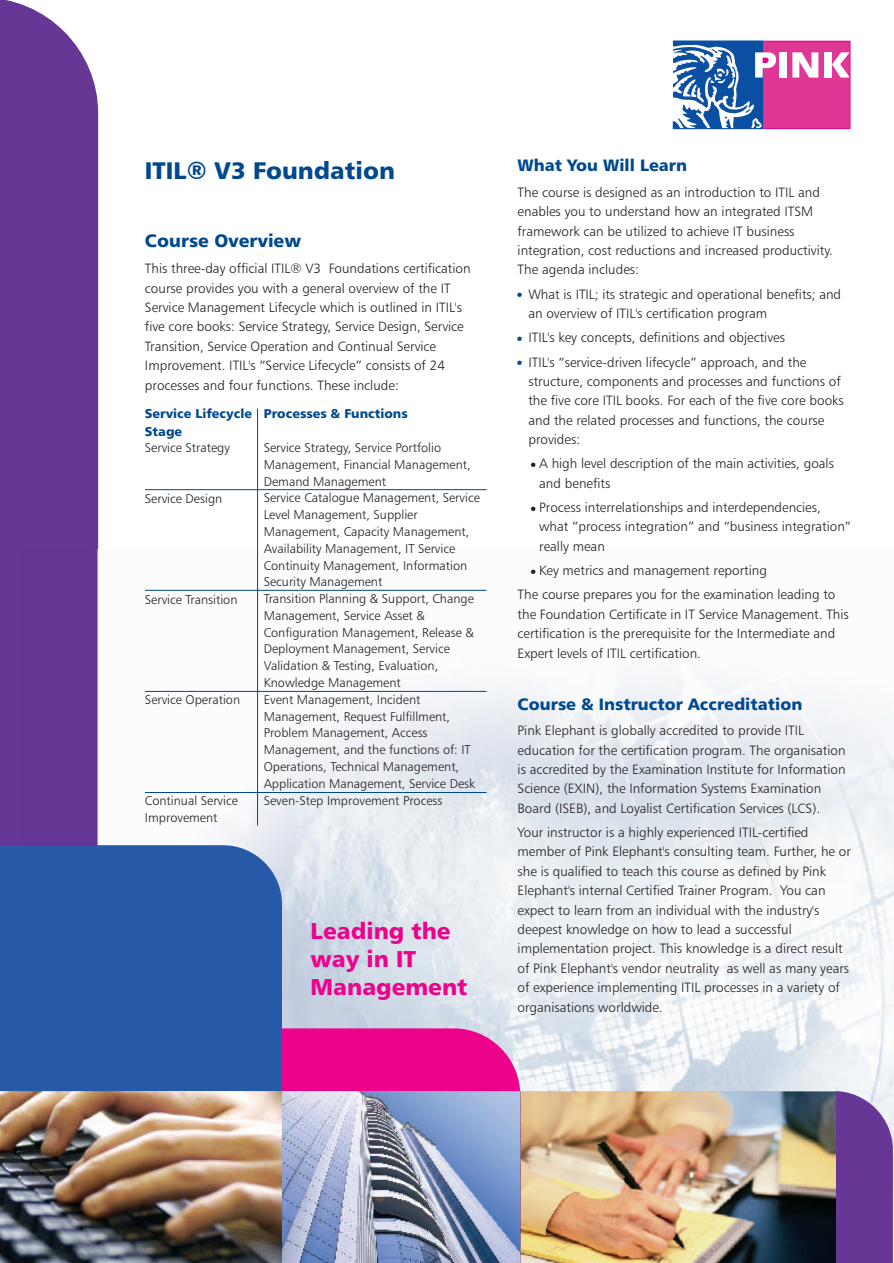
<style>
.page{position:relative;width:894px;height:1263px;background:#fff}
.page>*{position:absolute;margin:0;border:0;box-sizing:border-box;transform-origin:0 0}
.t1{font:24px "Humnst 777 Blk BT";color:#01498e}
.t2{font:22.95px/28.2px "Humnst 777 Blk BT";color:#ed028c}
.t3{font:18px "Humnst 777 Blk BT";color:#01498e}
.t4{font:16.5px "Humnst 777 Blk BT";color:#01498e}
.t5{font:13.5px/19.4px "Humnst 777 Lt BT";color:#231f20}
.t6{font:12.75px/16.8px "Humnst 777 Lt BT";color:#231f20}
.t7{font:12.75px/17.2px "Humnst 777 Blk BT";color:#01498e}
</style>
<div class="page">
<div style="left:0;top:0;width:98px;height:845px;background:#673796"></div>
<img style="left:21px;top:550px;width:873px;height:663px">
<div style="left:763px;top:42px;width:87px;height:87px;background:#e03796"></div>
<div style="left:779px;top:52px;width:8px;height:26px;background:#fff"></div>
<svg style="left:792px;top:52px;width:26px;height:26px"></svg>
<div style="left:824px;top:52px;width:8px;height:26px;background:#fff"></div>
<svg style="left:832px;top:52px;width:16px;height:26px"></svg>
<svg style="left:672px;top:40px;width:104px;height:89px"></svg>
<hr style="left:673px;top:128px;width:90px;height:1px;background:#0a4fa2">
<hr style="left:673px;top:41px;width:90px;height:1px;background:#0a4fa2">
<div style="left:763px;top:41px;width:87px;height:88px;border:1px solid #e0088c"></div>
<svg style="left:282px;top:1028px;width:238px;height:63px;fill:#ed028c"></svg>
<div style="left:0;top:845px;width:282px;height:246px;background:#2659a8"></div>
<svg style="left:835px;top:1091px;width:58px;height:172px;fill:#673796"></svg>
<img style="left:520px;top:1091px;width:315px;height:172px">
<img style="left:282px;top:1091px;width:238px;height:172px">
<img style="left:0;top:1091px;width:281px;height:172px">
<hr style="left:145px;top:489px;width:342px;height:1px;background:#01498e">
<hr style="left:145px;top:590px;width:342px;height:1px;background:#01498e">
<hr style="left:145px;top:691px;width:342px;height:1px;background:#01498e">
<hr style="left:145px;top:792px;width:342px;height:1px;background:#01498e">
<hr style="left:257px;top:409px;width:1px;height:417px;background:#01498e">
<svg style="left:531px;top:569px;width:4px;height:5px"></svg>
<h1 class="t1" style="left:145px;top:161px;width:251px">ITIL® V3 Foundation</h1>
<h3 class="t3" style="left:145px;top:234px;width:158px">Course Overview</h3>
<p class="t5" style="left:145px;top:260px;width:327px">This three-day official ITIL® V3 Foundations certification course provides you with a general overview of the IT Service Management Lifecycle which is outlined in ITIL's five core books: Service Strategy, Service Design, Service Transition, Service Operation and Continual Service Improvement. ITIL's “Service Lifecycle” consists of 24 processes and four functions. These include:</p>
<p class="t7" style="left:145px;top:406px;width:109px">Service Lifecycle<br>Stage</p>
<p class="t6" style="left:145px;top:441px;width:86px">Service Strategy</p>
<p class="t6" style="left:145px;top:491px;width:79px">Service Design</p>
<p class="t6" style="left:145px;top:592px;width:94px">Service Transition</p>
<p class="t6" style="left:145px;top:693px;width:97px">Service Operation</p>
<p class="t6" style="left:145px;top:793px;width:94px">Continual Service<br>Improvement</p>
<p class="t7" style="left:264px;top:406px;width:146px">Processes &amp; Functions</p>
<p class="t6" style="left:264px;top:440px;width:218px">Service Strategy, Service Portfolio Management, Financial Management, Demand Management<br>Service Catalogue Management, Service Level Management, Supplier Management, Capacity Management, Availability Management, IT Service Continuity Management, Information Security Management<br>Transition Planning &amp; Support, Change Management, Service Asset &amp; Configuration Management, Release &amp; Deployment Management, Service Validation &amp; Testing, Evaluation, Knowledge Management<br>Event Management, Incident Management, Request Fulfillment, Problem Management, Access Management, and the functions of: IT Operations, Technical Management, Application Management, Service Desk Seven-Step Improvement Process</p>
<h2 class="t2" style="left:311px;top:919px;width:158px">Leading the way in IT<br>Management</h2>
<p class="t4" style="left:518px;top:159px;width:171px">What You Will Learn</p>
<p class="t5" style="left:518px;top:184px;width:317px">The course is designed as an introduction to ITIL and enables you to understand how an integrated ITSM framework can be utilized to achieve IT business integration, cost reductions and increased productivity.<br>The agenda includes:</p>
<p class="t5" style="left:528px;top:285px;width:314px">What is ITIL; its strategic and operational benefits; and an overview of ITIL's certification program</p>
<p class="t5" style="left:528px;top:327px;width:280px;line-height:24.3px">ITIL's key concepts, definitions and objectives<br>ITIL's “service-driven lifecycle” approach, and the</p>
<p class="t5" style="left:528px;top:373px;width:317px">structure, components and processes and functions of the five core ITIL books. For each of the five core books and the related processes and functions, the course provides:</p>
<p class="t5" style="left:539px;top:455px;width:296px">A high level description of the main activities, goals and benefits</p>
<p class="t5" style="left:539px;top:499px;width:314px">Process interrelationships and interdependencies, what “process integration” and “business integration” really mean</p>
<p class="t5" style="left:518px;top:559px;width:319px;line-height:24.3px;text-indent:22px">Key metrics and management reporting<br>The course prepares you for the examination leading to</p>
<p class="t5" style="left:518px;top:606px;width:333px">the Foundation Certificate in IT Service Management. This certification is the prerequisite for the Intermediate and<br>Expert levels of ITIL certification.</p>
<p class="t4" style="left:518px;top:697px;width:286px">Course &amp; Instructor Accreditation</p>
<p class="t5" style="left:518px;top:722px;width:330px">Pink Elephant is globally accredited to provide ITIL education for the certification program. The organisation is accredited by the Examination Institute for Information Science (EXIN), the Information Systems Examination Board (ISEB), and Loyalist Certification Services (LCS).</p>
<p class="t5" style="left:518px;top:824px;width:335px">Your instructor is a highly experienced ITIL-certified member of Pink Elephant's consulting team. Further, he or she is qualified to teach this course as defined by Pink Elephant's internal Certified Trainer Program. You can expect to learn from an individual with the industry's deepest knowledge on how to lead a successful implementation project. This knowledge is a direct result of Pink Elephant's vendor neutrality as well as many years of experience implementing ITIL processes in a variety of organisations worldwide.</p>
</div>
